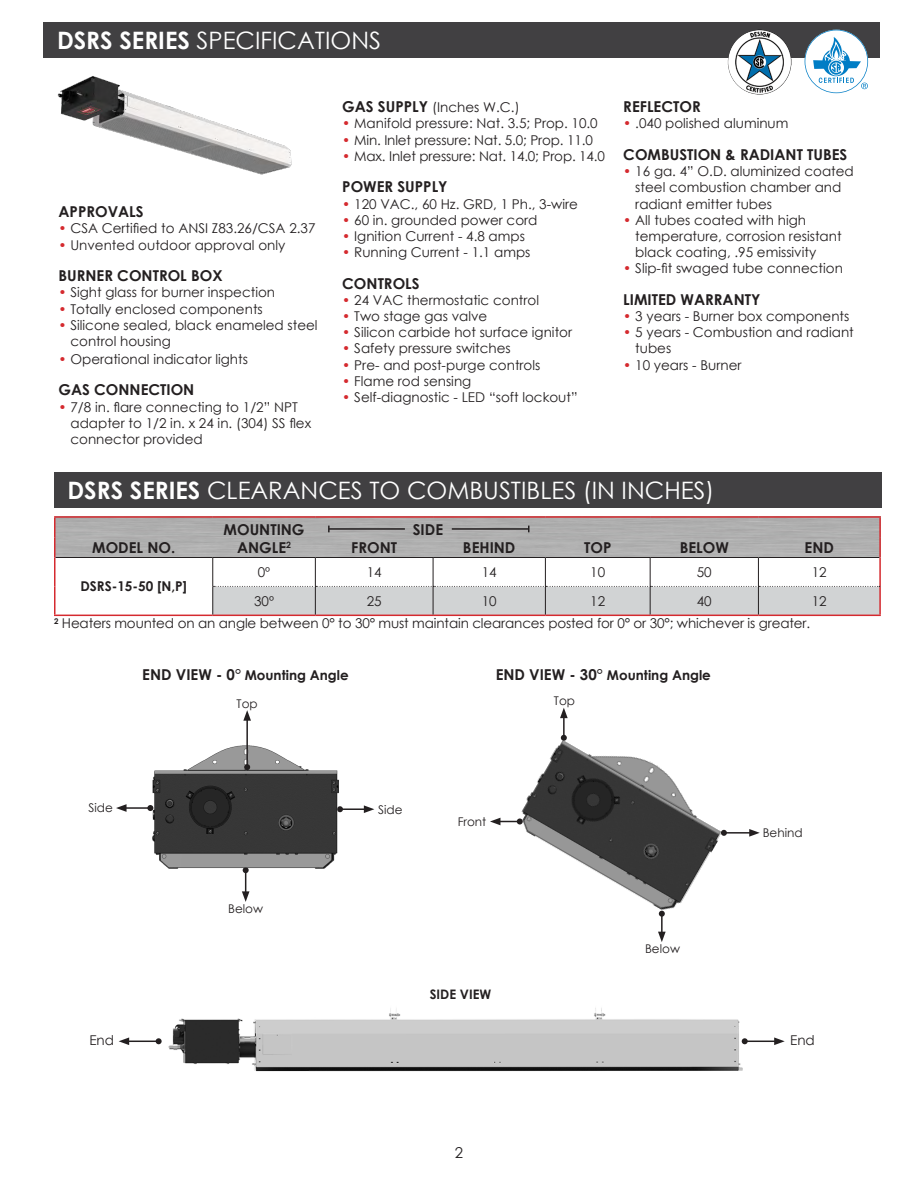
<style>
.page{position:relative;width:918px;height:1188px;background:#fff}
.page>*{position:absolute;margin:0;border:0;box-sizing:border-box;transform-origin:0 0}
.t1{font:24px "Century Gothic";color:#fff}
.t2{font:700 15px/18px "Century Gothic";color:#231f20;text-align:center}
.t3{font:15px "Century Gothic";color:#231f20}
.t4{font:13.5px/16.2px "Century Gothic";color:#231f20}
.t5{font:700 13.5px "Century Gothic";color:#231f20}
.t6{font:700 13.05px "Century Gothic";color:#231f20}
.t7{font:12px "Century Gothic";color:#231f20}
.s1{font-weight:700}
.s2{color:#d52a2f}
.s3{font-weight:700;font-size:15px}
.s4{font-size:15px}
</style>
<div class="page">
<div style="left:44px;top:22px;width:836px;height:36px;background:#414042"></div>
<img style="left:57px;top:76px;width:235px;height:99px">
<svg style="left:805px;top:30px;width:63px;height:63px"></svg>
<img style="left:728px;top:30px;width:29px;height:62px">
<hr style="left:54px;top:516px;width:159px;height:2px;background:#d52a2f">
<svg style="left:54px;top:518px;width:2px;height:19px"></svg>
<hr style="left:213px;top:516px;width:102px;height:2px;background:#d52a2f">
<hr style="left:315px;top:516px;width:118px;height:2px;background:#d52a2f">
<hr style="left:433px;top:516px;width:112px;height:2px;background:#d52a2f">
<hr style="left:545px;top:516px;width:105px;height:2px;background:#d52a2f">
<hr style="left:758px;top:516px;width:123px;height:2px;background:#d52a2f">
<svg style="left:879px;top:518px;width:2px;height:19px"></svg>
<hr style="left:54px;top:537px;width:2px;height:20px;background:#d52a2f">
<hr style="left:879px;top:537px;width:2px;height:20px;background:#d52a2f">
<hr style="left:54px;top:557px;width:2px;height:29px;background:#d52a2f">
<hr style="left:879px;top:557px;width:2px;height:29px;background:#d52a2f">
<hr style="left:54px;top:586px;width:2px;height:29px;background:#d52a2f">
<hr style="left:879px;top:586px;width:2px;height:29px;background:#d52a2f">
<hr style="left:54px;top:615px;width:159px;height:1px;background:#d52a2f">
<hr style="left:213px;top:615px;width:102px;height:1px;background:#d52a2f">
<hr style="left:315px;top:615px;width:118px;height:1px;background:#d52a2f">
<hr style="left:433px;top:615px;width:112px;height:1px;background:#d52a2f">
<hr style="left:545px;top:615px;width:105px;height:1px;background:#d52a2f">
<hr style="left:758px;top:615px;width:123px;height:1px;background:#d52a2f">
<hr style="left:56px;top:557px;width:157px;height:1px;background:#231f20">
<svg style="left:212px;top:557px;width:668px;height:58px"></svg>
<hr style="left:650px;top:615px;width:108px;height:1px;background:#d52a2f">
<hr style="left:650px;top:516px;width:108px;height:2px;background:#d52a2f">
<div style="left:54px;top:472px;width:827px;height:36px;background:#414042"></div>
<hr style="left:329px;top:528px;width:76px;height:2px;background:#231f20">
<svg style="left:328px;top:526px;width:2px;height:6px"></svg>
<hr style="left:452px;top:528px;width:77px;height:2px;background:#231f20">
<svg style="left:490px;top:818px;width:16px;height:7px"></svg>
<svg style="left:561px;top:708px;width:6px;height:7px"></svg>
<hr style="left:661px;top:914px;width:2px;height:20px;background:#231f20">
<svg style="left:658px;top:932px;width:8px;height:10px"></svg>
<hr style="left:724px;top:832px;width:28px;height:2px;background:#231f20">
<svg style="left:749px;top:829px;width:11px;height:8px"></svg>
<hr style="left:124px;top:807px;width:26px;height:2px;background:#231f20">
<svg style="left:116px;top:804px;width:11px;height:8px"></svg>
<svg style="left:242px;top:873px;width:8px;height:29px"></svg>
<hr style="left:340px;top:808px;width:26px;height:2px;background:#231f20">
<svg style="left:364px;top:805px;width:10px;height:8px"></svg>
<img style="left:148px;top:745px;width:197px;height:128px">
<img style="left:506px;top:715px;width:235px;height:210px">
<hr style="left:246px;top:718px;width:2px;height:49px;background:#231f20">
<svg style="left:244px;top:764px;width:6px;height:6px"></svg>
<svg style="left:243px;top:710px;width:8px;height:11px"></svg>
<hr style="left:745px;top:1041px;width:32px;height:1px;background:#231f20">
<svg style="left:774px;top:1037px;width:11px;height:8px"></svg>
<hr style="left:127px;top:1041px;width:32px;height:1px;background:#231f20">
<svg style="left:119px;top:1037px;width:10px;height:8px"></svg>
<img style="left:155px;top:1008px;width:602px;height:64px">
<h1 class="t1" style="left:57px;top:23px;width:326px"><span class="s1">DSRS SERIES</span> SPECIFICATIONS</h1>
<p class="t2" style="left:58px;top:202px;width:87px">APPROVALS</p>
<p class="t4" style="left:58px;top:220px;width:259px"><span class="s2">•</span> CSA Certified to ANSI Z83.26/CSA 2.37</p>
<p class="t4" style="left:58px;top:236px;width:228px"><span class="s2">•</span> Unvented outdoor approval only</p>
<p class="t2" style="left:58px;top:266px;width:166px">BURNER CONTROL BOX</p>
<p class="t4" style="left:58px;top:284px;width:218px"><span class="s2">•</span> Sight glass for burner inspection</p>
<p class="t4" style="left:58px;top:300px;width:206px"><span class="s2">•</span> Totally enclosed components</p>
<p class="t4" style="left:71px;top:317px;width:249px;text-indent:-12px"><span class="s2">•</span> Silicone sealed, black enameled steel control housing</p>
<p class="t4" style="left:58px;top:351px;width:191px"><span class="s2">•</span> Operational indicator lights</p>
<p class="t2" style="left:58px;top:380px;width:137px">GAS CONNECTION</p>
<p class="t4" style="left:71px;top:398px;width:242px;text-indent:-12px"><span class="s2">•</span> 7/8 in. flare connecting to 1/2” NPT adapter to 1/2 in. x 24 in. (304) SS flex connector provided</p>
<p class="t4" style="left:342px;top:99px;width:179px"><span class="s3">GAS SUPPLY</span> (Inches W.C.)</p>
<p class="t4" style="left:342px;top:115px;width:257px"><span class="s2">•</span> Manifold pressure: Nat. 3.5; Prop. 10.0</p>
<p class="t4" style="left:342px;top:131px;width:252px"><span class="s2">•</span> Min. Inlet pressure: Nat. 5.0; Prop. 11.0</p>
<p class="t4" style="left:342px;top:148px;width:264px"><span class="s2">•</span> Max. Inlet pressure: Nat. 14.0; Prop. 14.0</p>
<p class="t2" style="left:342px;top:177px;width:107px">POWER SUPPLY</p>
<p class="t4" style="left:342px;top:195px;width:237px"><span class="s2">•</span> 120 VAC., 60 Hz. GRD, 1 Ph., 3-wire</p>
<p class="t4" style="left:342px;top:212px;width:197px"><span class="s2">•</span> 60 in. grounded power cord</p>
<p class="t4" style="left:342px;top:228px;width:184px"><span class="s2">•</span> Ignition Current - 4.8 amps</p>
<p class="t4" style="left:342px;top:244px;width:190px"><span class="s2">•</span> Running Current - 1.1 amps</p>
<p class="t2" style="left:342px;top:274px;width:79px">CONTROLS</p>
<p class="t4" style="left:342px;top:292px;width:198px"><span class="s2">•</span> 24 VAC thermostatic control</p>
<p class="t4" style="left:342px;top:308px;width:147px"><span class="s2">•</span> Two stage gas valve</p>
<p class="t4" style="left:342px;top:324px;width:231px"><span class="s2">•</span> Silicon carbide hot surface ignitor</p>
<p class="t4" style="left:342px;top:340px;width:170px"><span class="s2">•</span> Safety pressure switches</p>
<p class="t4" style="left:342px;top:356px;width:200px"><span class="s2">•</span> Pre- and post-purge controls</p>
<p class="t4" style="left:342px;top:373px;width:131px"><span class="s2">•</span> Flame rod sensing</p>
<p class="t4" style="left:342px;top:389px;width:237px"><span class="s2">•</span> Self-diagnostic - LED “soft lockout”</p>
<p class="t2" style="left:623px;top:97px;width:79px">REFLECTOR</p>
<p class="t4" style="left:623px;top:115px;width:167px"><span class="s2">•</span> .040 polished aluminum</p>
<p class="t2" style="left:623px;top:145px;width:226px">COMBUSTION &amp; RADIANT TUBES</p>
<p class="t4" style="left:635px;top:163px;width:220px;text-indent:-12px"><span class="s2">•</span> 16 ga. 4” O.D. aluminized coated steel combustion chamber and radiant emitter tubes</p>
<p class="t4" style="left:635px;top:212px;width:208px;text-indent:-12px"><span class="s2">•</span> All tubes coated with high temperature, corrosion resistant black coating, .95 emissivity</p>
<p class="t4" style="left:623px;top:260px;width:221px"><span class="s2">•</span> Slip-fit swaged tube connection</p>
<p class="t2" style="left:623px;top:290px;width:139px">LIMITED WARRANTY</p>
<p class="t4" style="left:623px;top:308px;width:228px"><span class="s2">•</span> 3 years - Burner box components</p>
<p class="t4" style="left:635px;top:324px;width:220px;text-indent:-12px"><span class="s2">•</span> 5 years - Combustion and radiant tubes</p>
<p class="t4" style="left:623px;top:356px;width:120px"><span class="s2">•</span> 10 years - Burner</p>
<h1 class="t1" style="left:68px;top:474px;width:648px"><span class="s1">DSRS SERIES</span> CLEARANCES TO COMBUSTIBLES (IN INCHES)</h1>
<p class="t2" style="left:413px;top:520px;width:32px">SIDE</p>
<p class="t2" style="left:224px;top:520px;width:83px">MOUNTING<br>ANGLE<sup>2</sup></p>
<p class="t2" style="left:92px;top:538px;width:85px">MODEL NO.</p>
<p class="t2" style="left:351px;top:538px;width:47px">FRONT</p>
<p class="t2" style="left:463px;top:538px;width:54px">BEHIND</p>
<p class="t2" style="left:584px;top:538px;width:29px">TOP</p>
<p class="t2" style="left:680px;top:538px;width:51px">BELOW</p>
<p class="t2" style="left:805px;top:538px;width:31px">END</p>
<p class="t5" style="left:80px;top:576px;width:108px">DSRS-15-50 [N,P]</p>
<p class="t4" style="left:258px;top:564px;width:14px">0º</p>
<p class="t4" style="left:367px;top:564px;width:16px">14</p>
<p class="t4" style="left:482px;top:564px;width:16px">14</p>
<p class="t4" style="left:590px;top:564px;width:16px">10</p>
<p class="t4" style="left:697px;top:564px;width:16px">50</p>
<p class="t4" style="left:812px;top:564px;width:16px">12</p>
<p class="t4" style="left:254px;top:593px;width:21px">30º</p>
<p class="t4" style="left:367px;top:593px;width:16px">25</p>
<p class="t4" style="left:482px;top:593px;width:16px">10</p>
<p class="t4" style="left:590px;top:593px;width:16px">12</p>
<p class="t4" style="left:697px;top:593px;width:16px">40</p>
<p class="t4" style="left:812px;top:593px;width:16px">12</p>
<p class="t4" style="left:54px;top:615px;width:758px"><sup>2</sup> Heaters mounted on an angle between 0° to 30° must maintain clearances posted for 0° or 30°; whichever is greater.</p>
<p class="t5" style="left:142px;top:665px;width:208px"><span class="s4">END VIEW - 0°</span> Mounting Angle</p>
<p class="t5" style="left:496px;top:665px;width:217px"><span class="s4">END VIEW - 30°</span> Mounting Angle</p>
<p class="t7" style="left:237px;top:695px;width:23px">Top</p>
<p class="t7" style="left:554px;top:693px;width:23px">Top</p>
<p class="t7" style="left:89px;top:800px;width:26px">Side</p>
<p class="t7" style="left:228px;top:900px;width:36px">Below</p>
<p class="t7" style="left:378px;top:801px;width:26px">Side</p>
<p class="t7" style="left:458px;top:813px;width:30px">Front</p>
<p class="t6" style="left:430px;top:984px;width:63px">SIDE VIEW</p>
<p class="t7" style="left:645px;top:941px;width:36px">Below</p>
<p class="t7" style="left:763px;top:825px;width:41px">Behind</p>
<p class="t4" style="left:89px;top:1031px;width:26px">End</p>
<p class="t4" style="left:790px;top:1031px;width:26px">End</p>
<p class="t3" style="left:455px;top:1142px;width:10px">2</p>
</div>
